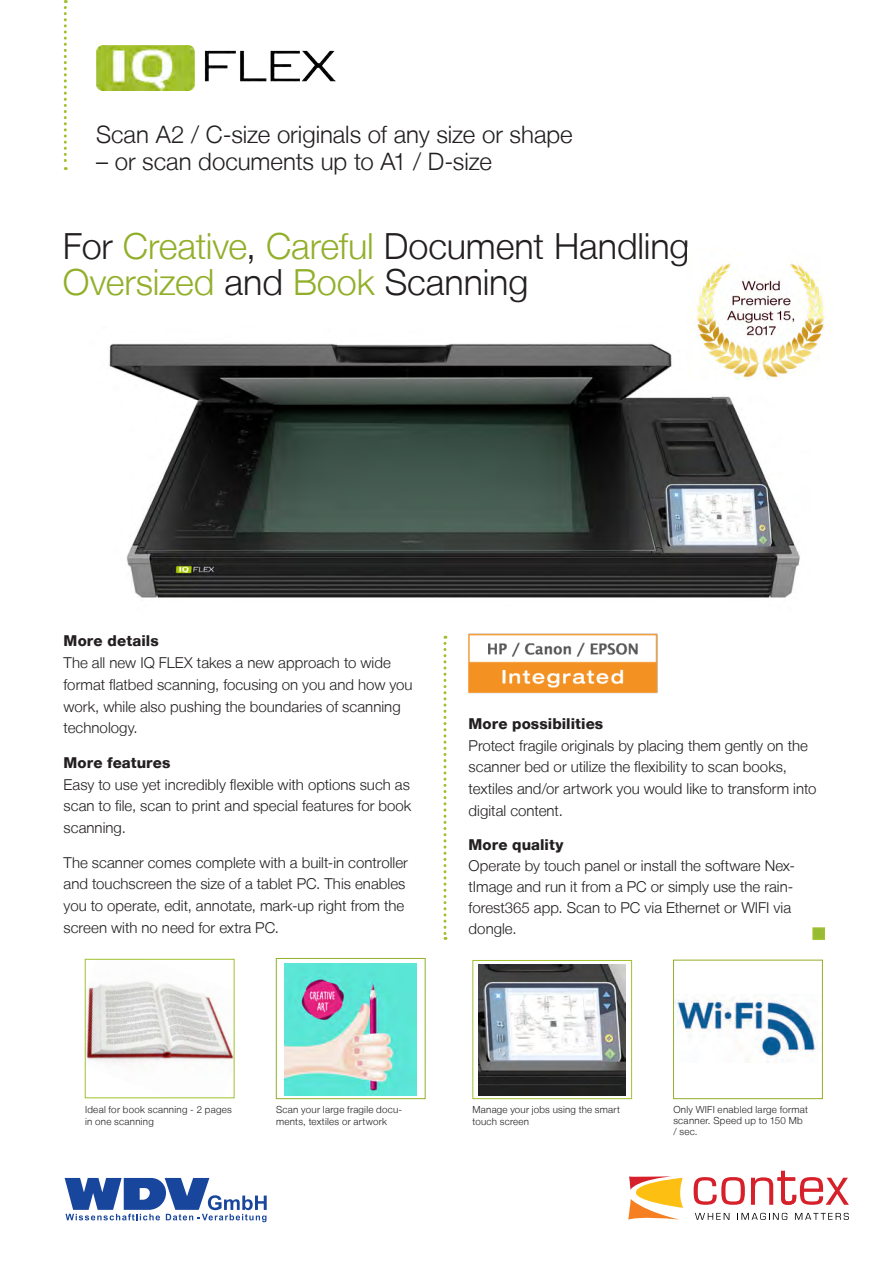
<style>
.page{position:relative;width:893px;height:1263px;background:#fff}
.page>*{position:absolute;margin:0;border:0;box-sizing:border-box;transform-origin:0 0}
.OS{font:300 36px "Helvetica Neue LT";letter-spacing:-.005em;color:#231f20}
.OS-2{font:300 36px "Helvetica Neue LT";letter-spacing:-.005em;color:#92af2a}
.Front_Headline{font:300 24px "Helvetica Neue LT";color:#231f20}
.Body{font:300 15px/21.8px "Helvetica Neue LT";color:#231f20}
.Body-2{font:800 15px "Helvetica Neue LT";letter-spacing:.005em;color:#231f20}
.Table-body{font:300 9.75px/11.2px "Helvetica Neue LT";letter-spacing:.025em;color:#231f20}
.s1{color:#92af2a}
.s2{color:#231f20}
</style>
<div class="page">
<svg style="left:64px;top:0;width:3px;height:170px"></svg>
<svg style="left:443px;top:636px;width:3px;height:304px"></svg>
<img style="left:87px;top:981px;width:145px;height:83px">
<div style="left:85px;top:959px;width:149px;height:139px;border:1px solid #a1c030"></div>
<div style="left:812px;top:927px;width:13px;height:13px;background:#96bc33;border:2px solid #a1c030"></div>
<img style="left:675px;top:998px;width:141px;height:64px">
<div style="left:673px;top:960px;width:150px;height:139px;border:1px solid #92af2a"></div>
<img style="left:284px;top:963px;width:133px;height:132px">
<div style="left:276px;top:958px;width:149px;height:141px;border:1px solid #92af2a"></div>
<img style="left:479px;top:964px;width:146px;height:131px">
<div style="left:473px;top:960px;width:159px;height:139px;border:1px solid #a1c030"></div>
<img style="left:96px;top:46px;width:239px;height:45px">
<img style="left:109px;top:343px;width:691px;height:255px">
<img style="left:469px;top:633px;width:189px;height:61px">
<img style="left:687px;top:261px;width:138px;height:132px">
<svg style="left:65px;top:1178px;width:202px;height:44px"></svg>
<svg style="left:694px;top:1177px;width:51px;height:28px"></svg>
<svg style="left:751px;top:1171px;width:98px;height:34px"></svg>
<svg style="left:628px;top:1176px;width:55px;height:44px"></svg>
<svg style="left:695px;top:1213px;width:34px;height:7px"></svg>
<svg style="left:737px;top:1213px;width:50px;height:7px"></svg>
<svg style="left:795px;top:1213px;width:54px;height:7px"></svg>
<p class="Front_Headline" style="left:96px;top:120px;width:478px">Scan A2 / C-size originals of any size or shape</p>
<p class="Front_Headline" style="left:96px;top:147px;width:397px">– or scan documents up to A1 / D-size</p>
<p class="OS" style="left:63px;top:224px;width:637px">For <span class="s1">Creative</span>, <span class="s1">Careful</span> Document Handling,</p>
<p class="OS-2" style="left:63px;top:260px;width:467px">Oversized <span class="s2">and</span> Book <span class="s2">Scanning</span></p>
<p class="Body-2" style="left:64px;top:632px;width:97px">More details</p>
<p class="Body" style="left:64px;top:652px;width:351px">The all new IQ FLEX takes a new approach to wide format flatbed scanning, focusing on you and how you work, while also pushing the boundaries of scanning technology.</p>
<p class="Body-2" style="left:64px;top:754px;width:108px">More features</p>
<p class="Body" style="left:64px;top:773px;width:349px;text-align:justify">Easy to use yet incredibly flexible with options such as scan to file, scan to print and special features for book scanning.</p>
<p class="Body" style="left:64px;top:851px;width:346px">The scanner comes complete with a built-in controller and touchscreen the size of a tablet PC. This enables you to operate, edit, annotate, mark-up right from the screen with no need for extra PC.</p>
<p class="Body-2" style="left:469px;top:715px;width:136px">More possibilities</p>
<p class="Body" style="left:469px;top:734px;width:349px">Protect fragile originals by placing them gently on the scanner bed or utilize the flexibility to scan books, textiles and/or artwork you would like to transform into digital content.</p>
<p class="Body-2" style="left:469px;top:835px;width:96px">More quality</p>
<p class="Body" style="left:469px;top:854px;width:328px;line-height:21px">Operate by touch panel or install the software Nex&shy;tImage and run it from a PC or simply use the rain&shy;forest365 app. Scan to PC via Ethernet or WIFI via dongle.</p>
<p class="Table-body" style="left:85px;top:1104px;width:148px">Ideal for book scanning - 2 pages in one scanning</p>
<p class="Table-body" style="left:276px;top:1104px;width:128px">Scan your large fragile docu&shy;ments, textiles or artwork</p>
<p class="Table-body" style="left:673px;top:1104px;width:136px">Only WIFI enabled large format scanner. Speed up to 150 Mb / sec.</p>
<p class="Table-body" style="left:473px;top:1104px;width:149px">Manage your jobs using the smart touch screen</p>
</div>
